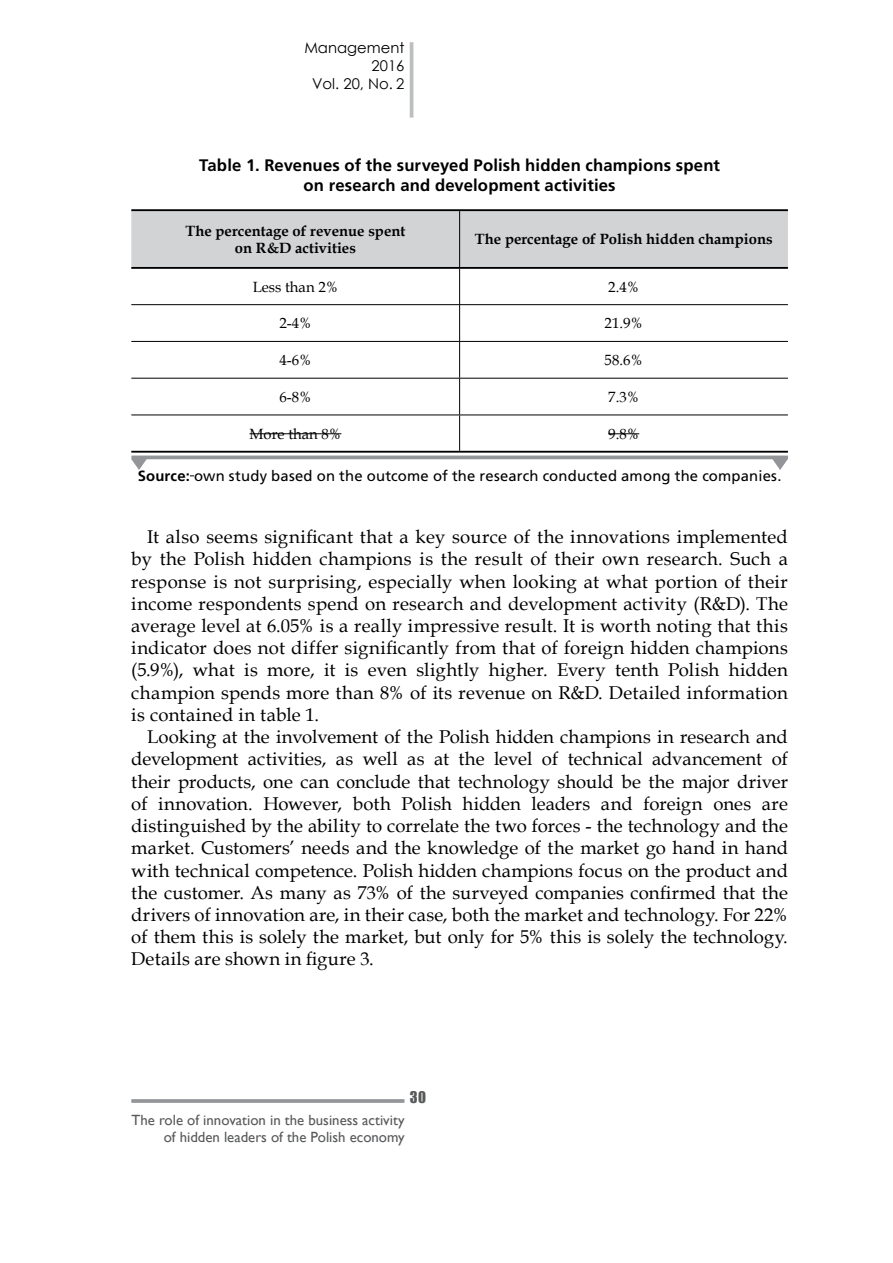
<style>
.page{position:relative;width:893px;height:1263px;background:#fff}
.page>*{position:absolute;margin:0;border:0;box-sizing:border-box;transform-origin:0 0}
.t1{font:18.6px/22.2px "Book Antiqua";letter-spacing:.01em;color:#000;text-align:justify}
.t2{font:700 16.65px/20px "Frutiger LT Pro";letter-spacing:.01em;color:#000;text-align:center}
.t3{font:700 14.85px/17.9px "Book Antiqua";color:#000;text-align:center}
.t4{font:14.85px/17.9px "Gill Sans";color:#58595b;text-align:right}
.t5{font:14.85px "Frutiger LT Pro";letter-spacing:.015em;color:#000}
.t6{font:14.85px "Book Antiqua";color:#000}
.t7{font:14.85px/17.9px "Century Gothic";color:#000;text-align:right}
.t8{font:14.85px "Impact";color:#58595b}
.s1{font-weight:700}
</style>
<div class="page">
<svg style="left:131px;top:1099px;width:273px;height:4px"></svg>
<hr style="left:410px;top:42px;width:3px;height:76px;background:#bcbec0">
<div style="left:131px;top:211px;width:657px;height:56px;background:#d1d3d4"></div>
<hr style="left:459px;top:211px;width:1px;height:56px;background:#000">
<hr style="left:459px;top:269px;width:1px;height:35px;background:#000">
<hr style="left:459px;top:305px;width:1px;height:36px;background:#000">
<hr style="left:131px;top:341px;width:657px;height:1px;background:#000">
<hr style="left:459px;top:342px;width:1px;height:36px;background:#000">
<hr style="left:131px;top:378px;width:657px;height:1px;background:#000">
<hr style="left:459px;top:379px;width:1px;height:35px;background:#000">
<hr style="left:131px;top:414px;width:657px;height:1px;background:#000">
<hr style="left:459px;top:415px;width:1px;height:36px;background:#000">
<hr style="left:131px;top:451px;width:657px;height:2px;background:#000">
<hr style="left:131px;top:304px;width:657px;height:1px;background:#000">
<hr style="left:131px;top:209px;width:657px;height:2px;background:#000">
<hr style="left:131px;top:267px;width:657px;height:2px;background:#000">
<hr style="left:250px;top:433px;width:91px;height:1px;background:#000">
<hr style="left:608px;top:433px;width:31px;height:1px;background:#000">
<hr style="left:131px;top:456px;width:657px;height:3px;background:#939598">
<svg style="left:131px;top:459px;width:16px;height:11px"></svg>
<svg style="left:772px;top:459px;width:16px;height:11px"></svg>
<p class="t7" style="left:304px;top:39px;width:102px">Management<br>2016<br>Vol. 20, No. 2</p>
<p class="t2" style="left:199px;top:157px;width:522px">Table 1. Revenues of the surveyed Polish hidden champions spent on research and development activities</p>
<p class="t3" style="left:185px;top:222px;width:221px">The percentage of revenue spent on R&amp;D activities</p>
<p class="t3" style="left:475px;top:231px;width:299px">The percentage of Polish hidden champions</p>
<p class="t6" style="left:253px;top:278px;width:87px">Less than 2%</p>
<p class="t6" style="left:608px;top:278px;width:32px">2.4%</p>
<p class="t6" style="left:279px;top:315px;width:34px">2-4%</p>
<p class="t6" style="left:604px;top:315px;width:40px">21.9%</p>
<p class="t6" style="left:279px;top:351px;width:34px">4-6%</p>
<p class="t6" style="left:604px;top:351px;width:40px">58.6%</p>
<p class="t6" style="left:279px;top:388px;width:34px">6-8%</p>
<p class="t6" style="left:608px;top:388px;width:32px">7.3%</p>
<p class="t6" style="left:250px;top:425px;width:93px">More than 8%</p>
<p class="t6" style="left:608px;top:425px;width:32px">9.8%</p>
<p class="t5" style="left:138px;top:470px;width:645px"><span class="s1">Source:</span> own study based on the outcome of the research conducted among the companies.</p>
<p class="t1" style="left:131px;top:526px;width:658px;text-indent:16px">It also seems significant that a key source of the innovations implemented by the Polish hidden champions is the result of their own research. Such a response is not surprising, especially when looking at what portion of their income respondents spend on research and development activity (R&amp;D). The average level at 6.05% is a really impressive result. It is worth noting that this indicator does not differ significantly from that of foreign hidden champions (5.9%), what is more, it is even slightly higher. Every tenth Polish hidden champion spends more than 8% of its revenue on R&amp;D. Detailed information is contained in table 1.</p>
<p class="t1" style="left:131px;top:726px;width:658px;text-indent:16px">Looking at the involvement of the Polish hidden champions in research and development activities, as well as at the level of technical advancement of their products, one can conclude that technology should be the major driver of innovation. However, both Polish hidden leaders and foreign ones are distinguished by the ability to correlate the two forces - the technology and the market. Customers’ needs and the knowledge of the market go hand in hand with technical competence. Polish hidden champions focus on the product and the customer. As many as 73% of the surveyed companies confirmed that the drivers of innovation are, in their case, both the market and technology. For 22% of them this is solely the market, but only for 5% this is solely the technology.<br>Details are shown in figure 3.</p>
<p class="t8" style="left:410px;top:1088px;width:18px">30</p>
<p class="t4" style="left:132px;top:1111px;width:274px">The role of innovation in the business activity of hidden leaders of the Polish economy</p>
</div>
